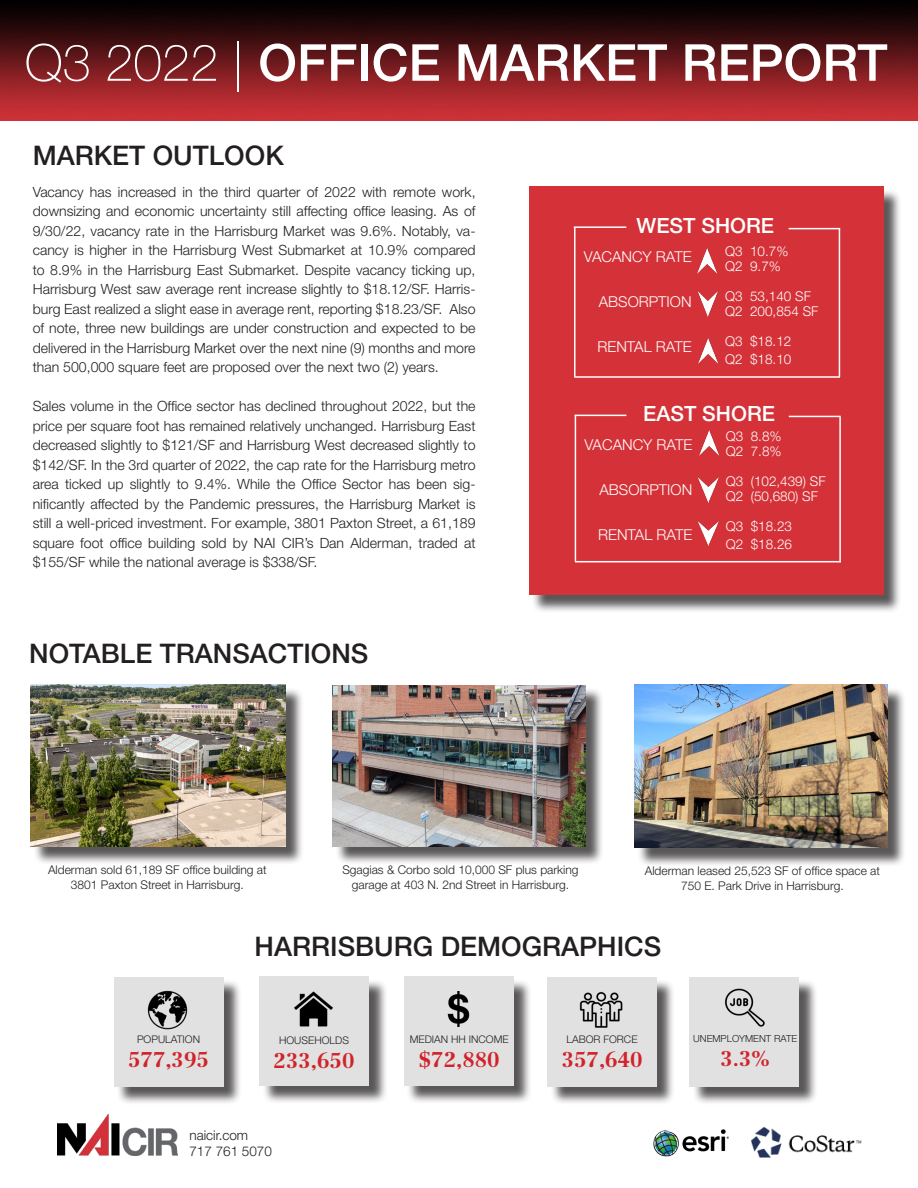
<style>
.page{position:relative;width:918px;height:1188px;background:#fff}
.page>*{position:absolute;margin:0;border:0;box-sizing:border-box;transform-origin:0 0}
.t1{font:500 51px "Helvetica Neue LT Std";color:#fff}
.t2{font:500 27px "Helvetica Neue LT Std";color:#231f20}
.t3{font:700 21px "Centennial LT Std";color:#d1232a}
.t4{font:500 21px "Helvetica Neue LT Std";color:#fff}
.t5{font:300 15px "Helvetica Neue LT Std";color:#fff}
.t6{font:300 14.1px/19.5px "Helvetica Neue LT Std";color:#231f20;text-align:justify}
.t7{font:300 13.5px "Helvetica Neue LT Std";color:#fff}
.t8{font:300 13.5px "Helvetica Neue LT Std";color:#231f20}
.t9{font:300 12px/15px "Helvetica Neue LT Std";color:#231f20;text-align:center}
.t10{font:300 10.5px "Helvetica Neue LT Std";color:#231f20}
.t11{font:300 9.75px "Helvetica Neue LT Std";color:#231f20}
.s1{font-weight:100}
</style>
<div class="page">
<div style="left:33px;top:687px;width:271px;height:179px;background:#231f20;opacity:.75"></div>
<img style="left:31px;top:685px;width:254px;height:162px">
<div style="left:637px;top:687px;width:269px;height:180px;background:#231f20;opacity:.75"></div>
<img style="left:634px;top:685px;width:253px;height:163px">
<img style="left:0;top:0;width:918px;height:121px">
<div style="left:532px;top:189px;width:370px;height:424px;background:#231f20;opacity:.75"></div>
<div style="left:529px;top:187px;width:354px;height:408px;background:#d43238"></div>
<img style="left:751px;top:1126px;width:111px;height:32px">
<img style="left:57px;top:1114px;width:120px;height:41px">
<div style="left:335px;top:688px;width:270px;height:177px;background:#231f20;opacity:.75"></div>
<img style="left:333px;top:685px;width:253px;height:161px">
<hr style="left:574px;top:226px;width:52px;height:2px;background:#fff">
<hr style="left:789px;top:228px;width:51px;height:1px;background:#fff">
<hr style="left:574px;top:376px;width:266px;height:2px;background:#fff">
<hr style="left:574px;top:228px;width:2px;height:149px;background:#fff">
<hr style="left:839px;top:229px;width:1px;height:148px;background:#fff">
<img style="left:697px;top:291px;width:21px;height:25px">
<img style="left:698px;top:338px;width:20px;height:26px">
<img style="left:697px;top:249px;width:21px;height:25px">
<hr style="left:575px;top:415px;width:51px;height:1px;background:#fff">
<hr style="left:789px;top:416px;width:52px;height:1px;background:#fff">
<hr style="left:575px;top:561px;width:266px;height:1px;background:#fff">
<hr style="left:575px;top:416px;width:1px;height:145px;background:#fff">
<hr style="left:839px;top:417px;width:2px;height:145px;background:#fff">
<img style="left:698px;top:477px;width:21px;height:26px">
<img style="left:699px;top:430px;width:20px;height:26px">
<img style="left:698px;top:521px;width:21px;height:25px">
<div style="left:117px;top:980px;width:125px;height:125px;background:#231f20;opacity:.75"></div>
<div style="left:114px;top:977px;width:109px;height:109px;background:#e1e1e1"></div>
<img style="left:147px;top:990px;width:41px;height:40px">
<div style="left:262px;top:979px;width:126px;height:126px;background:#231f20;opacity:.75"></div>
<div style="left:260px;top:976px;width:109px;height:110px;background:#e1e1e1"></div>
<img style="left:294px;top:991px;width:39px;height:36px">
<div style="left:550px;top:980px;width:126px;height:125px;background:#231f20;opacity:.75"></div>
<div style="left:548px;top:977px;width:109px;height:109px;background:#e1e1e1"></div>
<img style="left:579px;top:991px;width:44px;height:37px">
<div style="left:692px;top:980px;width:126px;height:125px;background:#231f20;opacity:.75"></div>
<div style="left:690px;top:977px;width:109px;height:109px;background:#e1e1e1"></div>
<img style="left:725px;top:988px;width:40px;height:39px">
<div style="left:406px;top:979px;width:126px;height:126px;background:#231f20;opacity:.75"></div>
<div style="left:404px;top:976px;width:109px;height:110px;background:#e1e1e1"></div>
<img style="left:447px;top:992px;width:23px;height:35px">
<img style="left:653px;top:1129px;width:76px;height:28px">
<p class="t1" style="left:25px;top:32px;width:864px"><span class="s1">Q3 2022 |</span> OFFICE MARKET REPORT</p>
<p class="t2" style="left:33px;top:139px;width:253px">MARKET OUTLOOK</p>
<p class="t6" style="left:33px;top:182px;width:444px">Vacancy has increased in the third quarter of 2022 with remote work, downsizing and economic uncertainty still affecting office leasing. As of 9/30/22, vacancy rate in the Harrisburg Market was 9.6%. Notably, va&shy;cancy is higher in the Harrisburg West Submarket at 10.9% compared to 8.9% in the Harrisburg East Submarket. Despite vacancy ticking up, Harrisburg West saw average rent increase slightly to $18.12/SF. Harris&shy;burg East realized a slight ease in average rent, reporting $18.23/SF. Also of note, three new buildings are under construction and expected to be delivered in the Harrisburg Market over the next nine (9) months and more than 500,000 square feet are proposed over the next two (2) years.</p>
<p class="t6" style="left:33px;top:396px;width:444px">Sales volume in the Office sector has declined throughout 2022, but the price per square foot has remained relatively unchanged. Harrisburg East decreased slightly to $121/SF and Harrisburg West decreased slightly to $142/SF. In the 3rd quarter of 2022, the cap rate for the Harrisburg metro area ticked up slightly to 9.4%. While the Office Sector has been sig&shy;nificantly affected by the Pandemic pressures, the Harrisburg Market is still a well-priced investment. For example, 3801 Paxton Street, a 61,189 square foot office building sold by NAI CIR’s Dan Alderman, traded at $155/SF while the national average is $338/SF.</p>
<p class="t2" style="left:29px;top:637px;width:341px">NOTABLE TRANSACTIONS</p>
<p class="t4" style="left:637px;top:213px;width:139px">WEST SHORE</p>
<p class="t5" style="left:584px;top:248px;width:109px">VACANCY RATE</p>
<p class="t5" style="left:599px;top:293px;width:94px">ABSORPTION</p>
<p class="t5" style="left:597px;top:338px;width:96px">RENTAL RATE</p>
<p class="t7" style="left:725px;top:243px;width:65px">Q3 10.7%</p>
<p class="t7" style="left:725px;top:258px;width:57px">Q2 9.7%</p>
<p class="t7" style="left:725px;top:288px;width:87px">Q3 53,140 SF</p>
<p class="t7" style="left:725px;top:303px;width:95px">Q2 200,854 SF</p>
<p class="t7" style="left:725px;top:333px;width:68px">Q3 $18.12</p>
<p class="t7" style="left:725px;top:351px;width:68px">Q2 $18.10</p>
<p class="t4" style="left:643px;top:401px;width:133px">EAST SHORE</p>
<p class="t5" style="left:585px;top:436px;width:109px">VACANCY RATE</p>
<p class="t5" style="left:599px;top:481px;width:94px">ABSORPTION</p>
<p class="t5" style="left:598px;top:526px;width:96px">RENTAL RATE</p>
<p class="t7" style="left:726px;top:428px;width:57px">Q3 8.8%</p>
<p class="t7" style="left:726px;top:443px;width:57px">Q2 7.8%</p>
<p class="t7" style="left:726px;top:473px;width:101px">Q3 (102,439) SF</p>
<p class="t7" style="left:726px;top:488px;width:94px">Q2 (50,680) SF</p>
<p class="t7" style="left:726px;top:518px;width:68px">Q3 $18.23</p>
<p class="t7" style="left:726px;top:536px;width:68px">Q2 $18.26</p>
<p class="t9" style="left:48px;top:862px;width:220px">Alderman sold 61,189 SF office building at</p>
<p class="t9" style="left:71px;top:877px;width:174px">3801 Paxton Street in Harrisburg.</p>
<p class="t9" style="left:342px;top:862px;width:238px">Sgagias &amp; Corbo sold 10,000 SF plus parking garage at 403 N. 2nd Street in Harrisburg.</p>
<p class="t9" style="left:645px;top:863px;width:237px">Alderman leased 25,523 SF of office space at</p>
<p class="t9" style="left:681px;top:878px;width:164px">750 E. Park Drive in Harrisburg.</p>
<p class="t10" style="left:137px;top:1032px;width:65px">POPULATION</p>
<p class="t3" style="left:128px;top:1046px;width:82px">577,395</p>
<p class="t2" style="left:255px;top:930px;width:408px">HARRISBURG DEMOGRAPHICS</p>
<p class="t10" style="left:279px;top:1034px;width:71px">HOUSEHOLDS</p>
<p class="t3" style="left:274px;top:1048px;width:82px">233,650</p>
<p class="t10" style="left:410px;top:1033px;width:100px">MEDIAN HH INCOME</p>
<p class="t3" style="left:419px;top:1047px;width:82px">$72,880</p>
<p class="t10" style="left:567px;top:1033px;width:73px">LABOR FORCE</p>
<p class="t3" style="left:562px;top:1047px;width:82px">357,640</p>
<p class="t8" style="left:189px;top:1127px;width:60px">naicir.com</p>
<p class="t8" style="left:189px;top:1143px;width:84px">717 761 5070</p>
<p class="t11" style="left:693px;top:1033px;width:106px">UNEMPLOYMENT RATE</p>
<p class="t3" style="left:721px;top:1046px;width:51px">3.3%</p>
</div>
